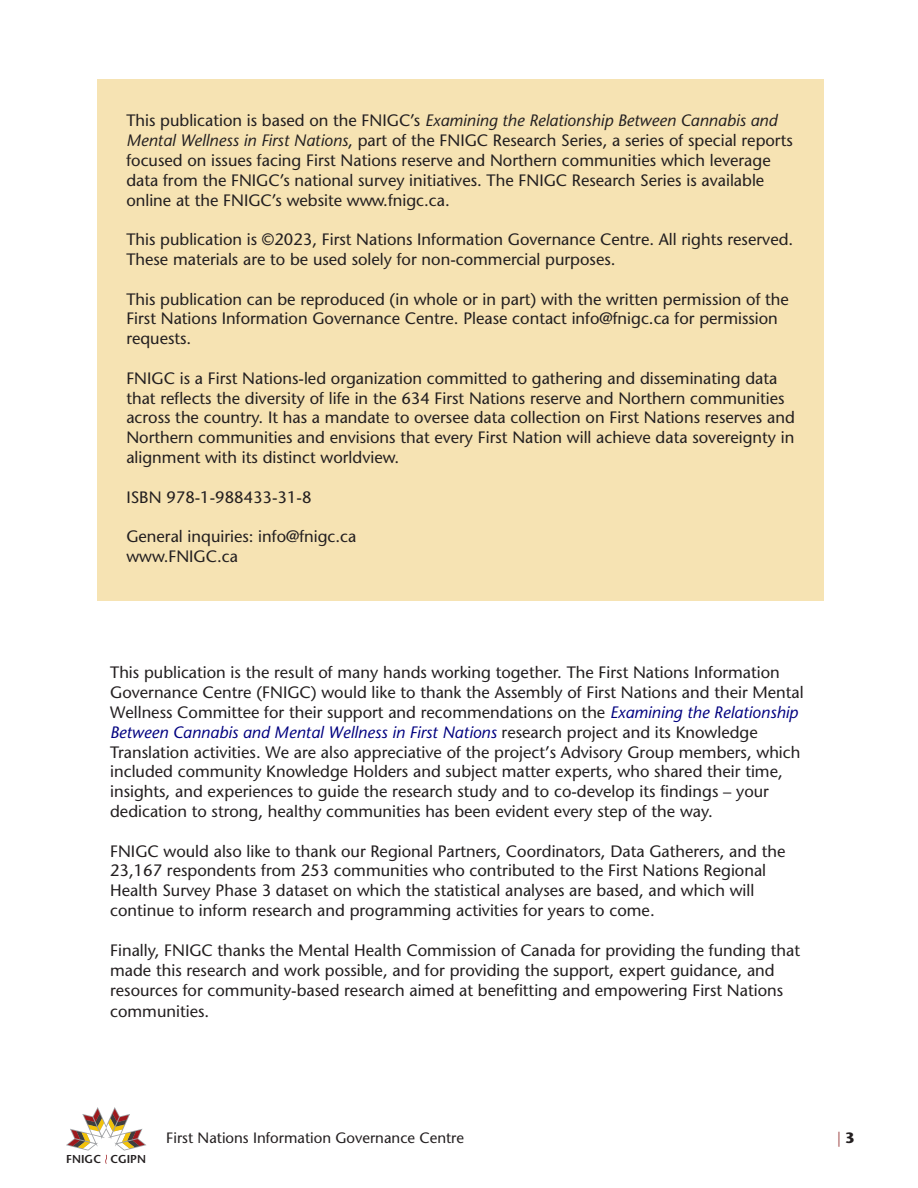
<style>
.page{position:relative;width:918px;height:1188px;background:#fff}
.page>*{position:absolute;margin:0;border:0;box-sizing:border-box;transform-origin:0 0}
.t1{font:500 16.5px/19.8px "Stone Sans Std";color:#231f20}
.t2{font:500 15px "Stone Sans Std";color:#231f20}
.t3{font:500 15px "Stone Sans Std";color:#a55152}
.t4{font:600 11.4px "Stone Sans";color:#231f20}
.s1{font-style:italic}
.s2{font-style:italic;color:#000080}
.s3{font-weight:700;color:#231f20}
</style>
<div class="page">
<svg style="left:66px;top:1107px;width:80px;height:57px"></svg>
<div style="left:97px;top:79px;width:727px;height:522px;background:#f6e3b3"></div>
<p class="t1" style="left:126px;top:111px;width:668px">This publication is based on the FNIGC’s <span class="s1">Examining the Relationship Between Cannabis and Mental Wellness in First Nations</span>, part of the FNIGC Research Series, a series of special reports focused on issues facing First Nations reserve and Northern communities which leverage data from the FNIGC’s national survey initiatives. The FNIGC Research Series is available online at the FNIGC’s website www.fnigc.ca.</p>
<p class="t1" style="left:126px;top:230px;width:668px">This publication is ©2023, First Nations Information Governance Centre. All rights reserved.<br>These materials are to be used solely for non-commercial purposes.</p>
<p class="t1" style="left:126px;top:289px;width:664px">This publication can be reproduced (in whole or in part) with the written permission of the<br>First Nations Information Governance Centre. Please contact info@fnigc.ca for permission requests.</p>
<p class="t1" style="left:126px;top:368px;width:670px">FNIGC is a First Nations-led organization committed to gathering and disseminating data that reflects the diversity of life in the 634 First Nations reserve and Northern communities across the country. It has a mandate to oversee data collection on First Nations reserves and Northern communities and envisions that every First Nation will achieve data sovereignty in alignment with its distinct worldview.</p>
<p class="t1" style="left:126px;top:487px;width:187px">ISBN 978-1-988433-31-8</p>
<p class="t1" style="left:126px;top:527px;width:232px">General inquiries: info@fnigc.ca www.FNIGC.ca</p>
<p class="t1" style="left:110px;top:663px;width:695px">This publication is the result of many hands working together. The First Nations Information Governance Centre (FNIGC) would like to thank the Assembly of First Nations and their Mental Wellness Committee for their support and recommendations on the <span class="s2">Examining the Relationship Between Cannabis and Mental Wellness in First Nations</span> research project and its Knowledge Translation activities. We are also appreciative of the project’s Advisory Group members, which included community Knowledge Holders and subject matter experts, who shared their time, insights, and experiences to guide the research study and to co-develop its findings – your dedication to strong, healthy communities has been evident every step of the way.</p>
<p class="t1" style="left:110px;top:841px;width:677px">FNIGC would also like to thank our Regional Partners, Coordinators, Data Gatherers, and the 23,167 respondents from 253 communities who contributed to the First Nations Regional Health Survey Phase 3 dataset on which the statistical analyses are based, and which will continue to inform research and programming activities for years to come.</p>
<p class="t1" style="left:110px;top:940px;width:691px;line-height:20.4px">Finally, FNIGC thanks the Mental Health Commission of Canada for providing the funding that made this research and work possible, and for providing the support, expert guidance, and resources for community-based research aimed at benefitting and empowering First Nations communities.</p>
<p class="t4" style="left:66px;top:1152px;width:81px">FNIGC CGIPN</p>
<p class="t2" style="left:166px;top:1129px;width:299px">First Nations Information Governance Centre</p>
<p class="t3" style="left:837px;top:1129px;width:19px">| <span class="s3">3</span></p>
</div>
